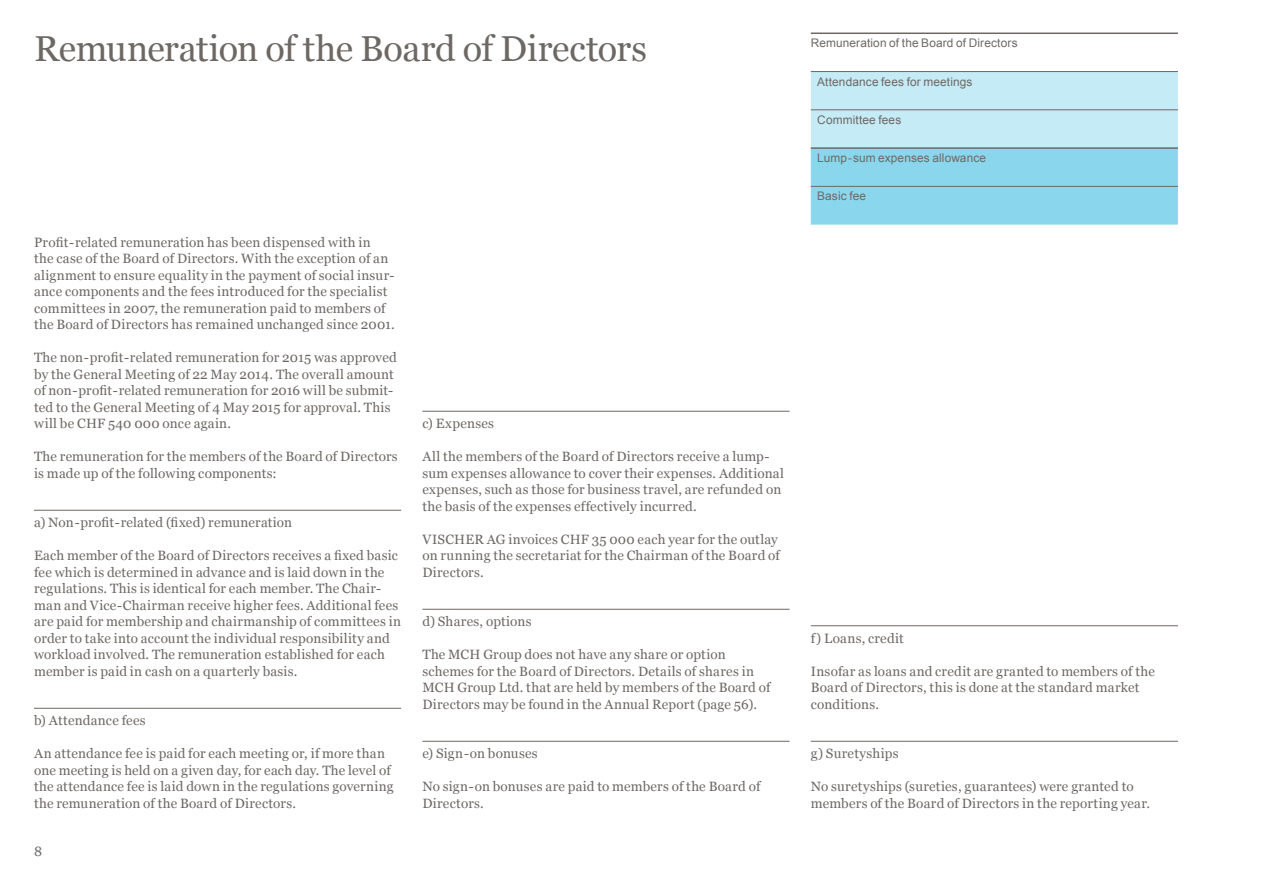
<style>
.page{position:relative;width:1263px;height:893px;background:#fff}
.page>*{position:absolute;margin:0;border:0;box-sizing:border-box;transform-origin:0 0}
.t1{font:36px "Georgia";letter-spacing:-.01em;color:#6d6863}
.t2{font:13.5px/16.5px "Georgia";letter-spacing:.015em;color:#6d6863}
.t3{font:11.85px "Arial";letter-spacing:.01em;color:#6d6863}
</style>
<div class="page">
<hr style="left:34px;top:510px;width:367px;height:1px;background:#6d6863">
<hr style="left:34px;top:708px;width:367px;height:1px;background:#6d6863">
<hr style="left:422px;top:411px;width:367px;height:1px;background:#6d6863">
<hr style="left:422px;top:609px;width:367px;height:1px;background:#6d6863">
<hr style="left:422px;top:741px;width:367px;height:1px;background:#6d6863">
<hr style="left:811px;top:625px;width:367px;height:1px;background:#6d6863">
<hr style="left:811px;top:741px;width:367px;height:1px;background:#6d6863">
<svg style="left:811px;top:72px;width:367px;height:153px;background:#a7e0f0"></svg>
<hr style="left:811px;top:71px;width:367px;height:1px;background:#6d6863">
<hr style="left:811px;top:110px;width:367px;height:1px;background:#6d6863">
<hr style="left:811px;top:33px;width:367px;height:1px;background:#6d6863">
<hr style="left:811px;top:147px;width:367px;height:2px;background:#6d6863">
<hr style="left:811px;top:186px;width:367px;height:1px;background:#6d6863">
<h1 class="t1" style="left:34px;top:27px;width:614px">Remuneration of the Board of Directors</h1>
<p class="t2" style="left:34px;top:234px;width:362px">Profit-related remuneration has been dispensed with in<br>the case of the Board of Directors. With the exception of an alignment to ensure equality in the payment of social insur&shy;ance components and the fees introduced for the specialist committees in 2007, the remuneration paid to members of the Board of Directors has remained unchanged since 2001.</p>
<p class="t2" style="left:34px;top:350px;width:364px">The non-profit-related remuneration for 2015 was approved by the General Meeting of 22 May 2014. The overall amount of non-profit-related remuneration for 2016 will be submit&shy;ted to the General Meeting of 4 May 2015 for approval. This will be CHF 540 000 once again.</p>
<p class="t2" style="left:34px;top:449px;width:365px">The remuneration for the members of the Board of Directors is made up of the following components:</p>
<p class="t2" style="left:34px;top:515px;width:260px">a) Non-profit-related (fixed) remuneration</p>
<p class="t2" style="left:34px;top:548px;width:368px">Each member of the Board of Directors receives a fixed basic fee which is determined in advance and is laid down in the regulations. This is identical for each member. The Chair&shy;man and Vice-Chairman receive higher fees. Additional fees are paid for membership and chairmanship of committees in order to take into account the individual responsibility and workload involved. The remuneration established for each member is paid in cash on a quarterly basis.</p>
<p class="t2" style="left:34px;top:713px;width:113px">b) Attendance fees</p>
<p class="t2" style="left:34px;top:746px;width:361px">An attendance fee is paid for each meeting or, if more than one meeting is held on a given day, for each day. The level of the attendance fee is laid down in the regulations governing the remuneration of the Board of Directors.</p>
<p class="t2" style="left:34px;top:843px;width:10px">8</p>
<p class="t2" style="left:422px;top:416px;width:73px">c) Expenses</p>
<p class="t2" style="left:422px;top:449px;width:363px">All the members of the Board of Directors receive a lump&shy;sum expenses allowance to cover their expenses. Additional expenses, such as those for business travel, are refunded on the basis of the expenses effectively incurred.</p>
<p class="t2" style="left:422px;top:531px;width:359px">VISCHER AG invoices CHF 35 000 each year for the outlay on running the secretariat for the Chairman of the Board of<br>Directors.</p>
<p class="t2" style="left:422px;top:614px;width:111px">d) Shares, options</p>
<p class="t2" style="left:422px;top:647px;width:350px">The MCH Group does not have any share or option schemes for the Board of Directors. Details of shares in MCH Group Ltd. that are held by members of the Board of Directors may be found in the Annual Report (page 56).</p>
<p class="t2" style="left:422px;top:746px;width:117px">e) Sign-on bonuses</p>
<p class="t2" style="left:422px;top:779px;width:339px">No sign-on bonuses are paid to members of the Board of<br>Directors.</p>
<p class="t3" style="left:811px;top:35px;width:208px">Remuneration of the Board of Directors</p>
<p class="t3" style="left:817px;top:74px;width:157px">Attendance fees for meetings</p>
<p class="t3" style="left:817px;top:112px;width:86px">Committee fees</p>
<p class="t3" style="left:817px;top:150px;width:171px">Lump - sum expenses allowance</p>
<p class="t3" style="left:817px;top:188px;width:50px">Basic fee</p>
<p class="t2" style="left:811px;top:630px;width:95px">f) Loans, credit</p>
<p class="t2" style="left:811px;top:663px;width:346px">Insofar as loans and credit are granted to members of the<br>Board of Directors, this is done at the standard market conditions.</p>
<p class="t2" style="left:811px;top:746px;width:89px">g) Suretyships</p>
<p class="t2" style="left:811px;top:779px;width:341px">No suretyships (sureties, guarantees) were granted to members of the Board of Directors in the reporting year.</p>
</div>
